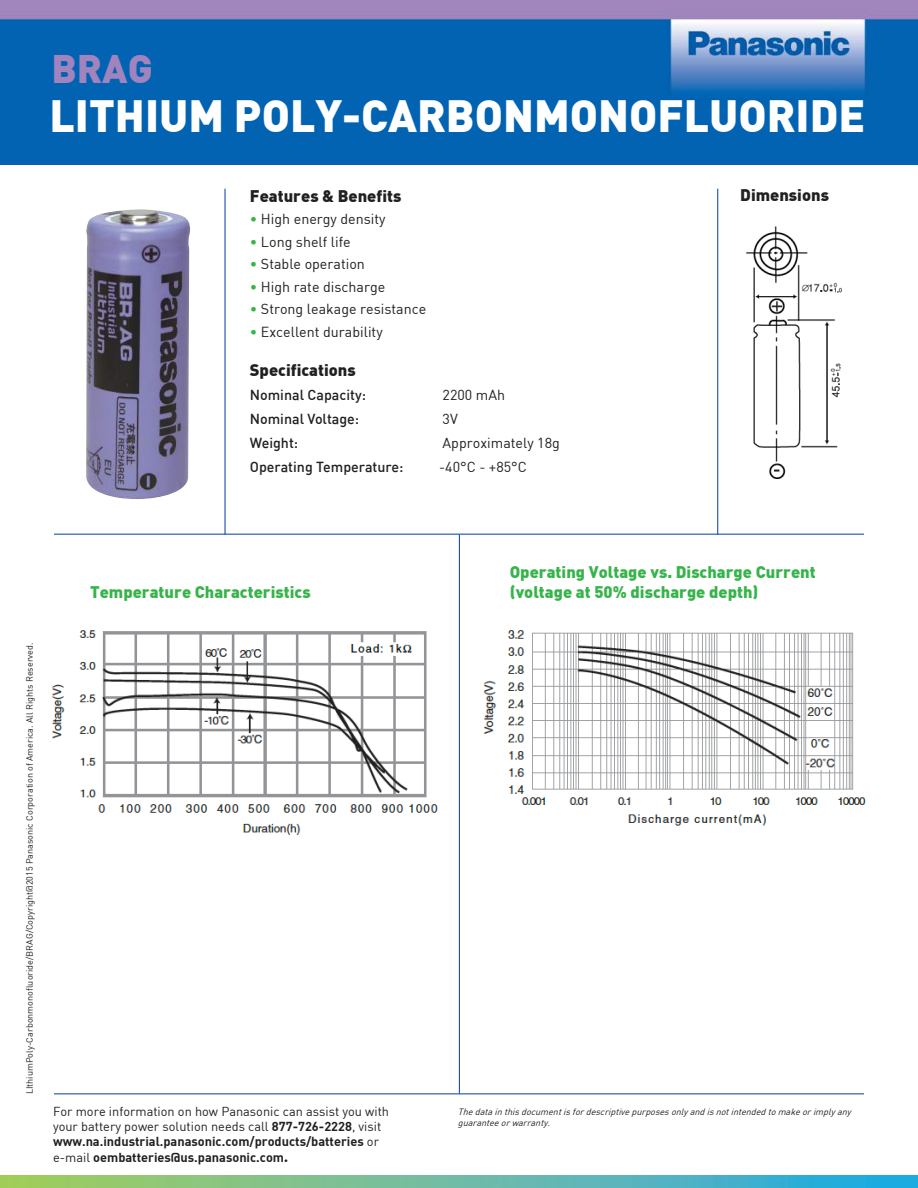
<style>
.page{position:relative;width:918px;height:1188px;background:#fff}
.page>*{position:absolute;margin:0;border:0;box-sizing:border-box;transform-origin:0 0}
.t1{font:900 44.25px "DIN";color:#fff}
.t2{font:900 39px "DIN";color:#a184bd}
.t3{font:900 16.5px/19.8px "DIN";color:#36b44a}
.t4{font:900 16.5px "DIN";color:#221f1f}
.t5{font:14.25px "Dinreg";color:#221f1f}
.t6{font:500 14.25px "DIN";color:#221f1f}
.t7{font:12.75px/15.3px "Dinreg";color:#221f1f}
.t8{font:12.75px/15.3px "DIN Bold";color:#221f1f}
.t9{font:italic 9px/10.8px "Dinreg";color:#221f1f}
.t10{font:9px "Dinreg";color:#221f1f}
.s1{color:#36b44a}
.s2{font-family:"DIN Bold"}
.s3{font-family:"Dinreg"}
.s4{font-family:"DIN Black Alternate"}
</style>
<div class="page">
<img style="left:0;top:0;width:918px;height:164px">
<hr style="left:54px;top:534px;width:810px;height:1px;background:#003da7">
<hr style="left:54px;top:1093px;width:810px;height:1px;background:#003da7">
<hr style="left:717px;top:189px;width:1px;height:346px;background:#003da7">
<hr style="left:225px;top:189px;width:1px;height:346px;background:#003da7">
<hr style="left:459px;top:535px;width:1px;height:558px;background:#003da7">
<img style="left:0;top:1175px;width:918px;height:13px">
<img style="left:746px;top:226px;width:96px;height:253px">
<img style="left:51px;top:630px;width:387px;height:205px">
<img style="left:483px;top:630px;width:383px;height:196px">
<img style="left:86px;top:209px;width:104px;height:290px">
<h2 class="t2" style="left:51px;top:51px;width:103px">BRAG</h2>
<h1 class="t1" style="left:50px;top:97px;width:817px">LITHIUM POLY-CARBONMONOFLUORIDE</h1>
<p class="t4" style="left:250px;top:188px;width:153px">Features &amp; Benefits</p>
<p class="t5" style="left:250px;top:213px;width:137px"><span class="s1">•</span> High energy density</p>
<p class="t5" style="left:250px;top:236px;width:102px"><span class="s1">•</span> Long shelf life</p>
<p class="t5" style="left:250px;top:258px;width:117px"><span class="s1">•</span> Stable operation</p>
<p class="t5" style="left:250px;top:281px;width:137px"><span class="s1">•</span> High rate discharge</p>
<p class="t5" style="left:250px;top:303px;width:178px"><span class="s1">•</span> Strong leakage resistance</p>
<p class="t5" style="left:250px;top:326px;width:134px"><span class="s1">•</span> Excellent durability</p>
<p class="t4" style="left:250px;top:363px;width:108px">Specifications</p>
<p class="t6" style="left:250px;top:390px;width:118px">Nominal Capacity:</p>
<p class="t5" style="left:443px;top:389px;width:64px">2200 mAh</p>
<p class="t6" style="left:250px;top:414px;width:111px">Nominal Voltage:</p>
<p class="t5" style="left:443px;top:413px;width:17px">3V</p>
<p class="t6" style="left:250px;top:438px;width:50px">Weight:</p>
<p class="t5" style="left:443px;top:437px;width:119px">Approximately 18g</p>
<p class="t6" style="left:250px;top:462px;width:155px">Operating Temperature:</p>
<p class="t5" style="left:439px;top:461px;width:89px">-40°C - +85°C</p>
<p class="t4" style="left:740px;top:187px;width:90px">Dimensions</p>
<p class="t10" style="left:26px;top:1094px;width:453px;rotate:-90deg">LIthiumPoly-Carbonmonofluoride/BRAG/Copyright@2015 Panasonic Corporation of America. All Rights Reserved.</p>
<p class="t3" style="left:90px;top:583px;width:222px">Temperature Characteristics</p>
<p class="t7" style="left:53px;top:1105px;width:338px">For more information on how Panasonic can assist you with your battery power solution needs call <span class="s2">877-726-2228</span>, visit</p>
<p class="t8" style="left:53px;top:1135px;width:328px">www.na.industrial.panasonic.com/products/batteries <span class="s3">or e-mail</span> oembatteries@us.panasonic.com<span class="s4">.</span></p>
<p class="t3" style="left:510px;top:563px;width:308px">Operating Voltage vs. Discharge Current (voltage at 50% discharge depth)</p>
<p class="t9" style="left:458px;top:1107px;width:397px">The data in thisdocumentisfordescriptive purposesonlyand isnotintended to make orimplyany guarantee orwarranty.</p>
</div>
